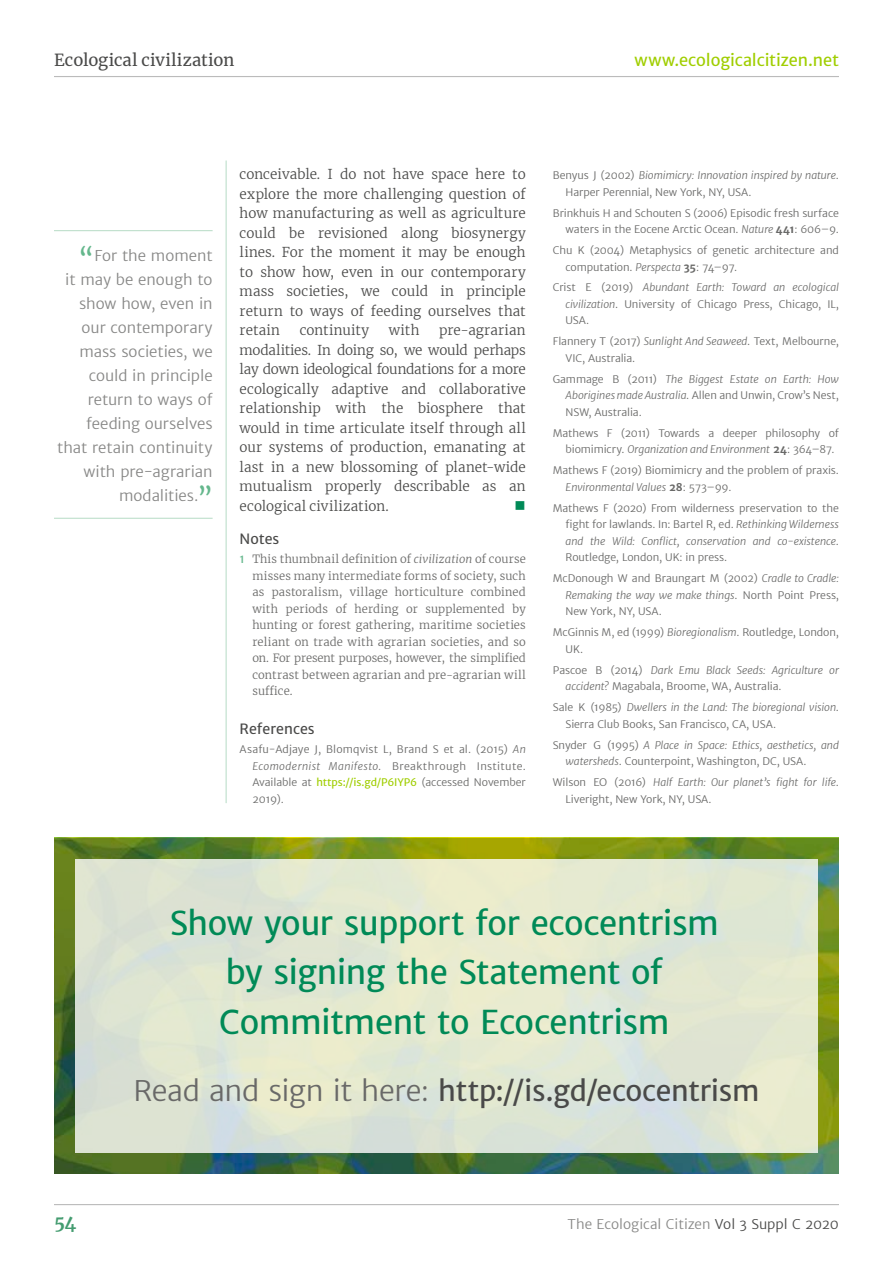
<style>
.page{position:relative;width:893px;height:1263px;background:#fff}
.page>*{position:absolute;margin:0;border:0;box-sizing:border-box;transform-origin:0 0}
.t1{font:33px/49.5px "Merriweather Sans";letter-spacing:-.015em;color:#008a57;text-align:center}
.t2{font:28.5px "Merriweather Sans";letter-spacing:-.015em;color:#4a4a49}
.t3{font:700 18px "Merriweather";color:#449c70}
.t4{font:16.5px "Merriweather Sans";letter-spacing:-.005em;color:#a0ce00}
.t5{font:16.5px "Merriweather";letter-spacing:.005em;color:#4a4a49}
.t6{font:300 15px/24px "Merriweather Sans";letter-spacing:-.005em;color:#878786;text-align:right}
.Indented{font:15px "Wingdings";color:#008a57}
.Headings_-_notes_ref{font:14.25px "Merriweather Sans";letter-spacing:.005em;color:#4a4a49}
.Indented-2{font:300 13.5px/19.5px "Merriweather";letter-spacing:.005em;color:#4a4a49;text-align:justify}
.t7{font:300 13.5px "Merriweather Sans";color:#878786}
.Endnote{font:300 11.25px/16.5px "Merriweather";letter-spacing:.02em;color:#696968;text-align:justify}
.References{font:300 10.5px/16.5px "Merriweather Sans";letter-spacing:-.005em;color:#696968}
.s1{font-family:"Merriweather";font-weight:700;font-size:22.5px;color:#64b78c}
.s2{font-family:"Merriweather Sans";font-weight:400;font-size:12px;color:#64b78c}
.s3{font-style:italic}
.s4{font-weight:400;color:#a0ce00}
.s5{font-weight:700}
.s6{font-weight:300;color:#696968}
.s7{color:#4a4a49}
</style>
<div class="page">
<hr style="left:54px;top:76px;width:785px;height:1px;background:#bbb">
<hr style="left:226px;top:160px;width:1px;height:643px;background:#b6dbc5">
<hr style="left:54px;top:1204px;width:785px;height:1px;background:#bbb">
<hr style="left:54px;top:230px;width:159px;height:1px;background:#b6dbc5">
<hr style="left:54px;top:518px;width:159px;height:1px;background:#b6dbc5">
<img style="left:54px;top:838px;width:785px;height:336px">
<div style="left:75px;top:859px;width:743px;height:293px;background:linear-gradient(to bottom,#e3e8d0,#dee5d5)"></div>
<p class="t5" style="left:54px;top:49px;width:182px">Ecological civilization</p>
<p class="t4" style="left:634px;top:50px;width:206px">www.ecologicalcitizen.net</p>
<p class="t6" style="left:57px;top:243px;width:157px"><span class="s1">“</span>For the moment<br>it may be enough to show how, even in our contemporary mass societies, we could in principle return to ways of feeding ourselves that retain continuity with pre-agrarian modalities.<span class="s1">”</span></p>
<p class="Indented-2" style="left:240px;top:164px;width:288px">conceivable. I do not have space here to explore the more challenging question of how manufacturing as well as agriculture could be revisioned along biosynergy lines. For the moment it may be enough to show how, even in our contemporary mass societies, we could in principle return to ways of feeding ourselves that retain</p>
<p class="Indented-2" style="left:300px;top:320px;width:71px">continuity</p>
<p class="Indented-2" style="left:389px;top:320px;width:32px">with</p>
<p class="Indented-2" style="left:240px;top:320px;width:288px;text-indent:200px">pre-agrarian modalities. In doing so, we would perhaps lay down ideological foundations for a more ecologically adaptive and collaborative relationship with the biosphere that would in time articulate itself through all our systems of production, emanating at last in a new blossoming of planet-wide mutualism properly describable as an ecological civilization.</p>
<p class="Indented" style="left:515px;top:497px;width:13px">■</p>
<p class="Headings_-_notes_ref" style="left:240px;top:529px;width:41px">Notes</p>
<p class="Endnote" style="left:252px;top:550px;width:275px;text-indent:-13px"><span class="s2">1</span> This thumbnail definition of <span class="s3">civilization</span> of course misses many intermediate forms of society, such as pastoralism, village horticulture combined with periods of herding or supplemented by hunting or forest gathering, maritime societies reliant on trade with agrarian societies, and so on. For present purposes, however, the simplified contrast between agrarian and pre-agrarian will suffice.</p>
<p class="Headings_-_notes_ref" style="left:240px;top:719px;width:77px">References</p>
<p class="References" style="left:252px;top:741px;width:275px;text-align:justify;text-indent:-13px">Asafu-Adjaye J, Blomqvist L, Brand S et al. (2015) <span class="s3">An Ecomodernist Manifesto</span>. Breakthrough Institute.<br>Available at <span class="s4">https://is.gd/P6IYP6</span> (accessed November 2019).</p>
<p class="References" style="left:566px;top:167px;width:275px;text-indent:-13px">Benyus J (2002) <span class="s3">Biomimicry: Innovation inspired by nature</span>.<br>Harper Perennial, New York, NY, USA.</p>
<p class="References" style="left:553px;top:204px;width:288px;text-align:right">Brinkhuis H and Schouten S (2006) Episodic fresh surface waters in the Eocene Arctic Ocean. <span class="s3">Nature</span> <span class="s5">441</span>: 606–9.</p>
<p class="References" style="left:566px;top:242px;width:275px;text-indent:-13px">Chu K (2004) Metaphysics of genetic architecture and computation. <span class="s3">Perspecta</span> <span class="s5">35</span>: 74–97.</p>
<p class="References" style="left:566px;top:279px;width:275px;text-align:justify;text-indent:-13px">Crist E (2019) <span class="s3">Abundant Earth: Toward an ecological civilization</span>. University of Chicago Press, Chicago, IL, USA.</p>
<p class="References" style="left:566px;top:333px;width:275px;text-indent:-13px">Flannery T (2017) <span class="s3">Sunlight And Seaweed</span>. Text, Melbourne,<br>VIC, Australia.</p>
<p class="References" style="left:566px;top:371px;width:275px;text-align:justify;text-indent:-13px">Gammage B (2011) <span class="s3">The Biggest Estate on Earth: How Aborigines made Australia</span>. Allen and Unwin, Crow’s Nest, NSW, Australia.</p>
<p class="References" style="left:566px;top:425px;width:275px;text-indent:-13px">Mathews F (2011) Towards a deeper philosophy of biomimicry. <span class="s3">Organization and Environment</span> <span class="s5">24</span>: 364–87.</p>
<p class="References" style="left:566px;top:462px;width:275px;text-indent:-13px">Mathews F (2019) Biomimicry and the problem of praxis.<br><span class="s3">Environmental Values</span> <span class="s5">28</span>: 573–99.</p>
<p class="References" style="left:566px;top:500px;width:275px;text-align:justify;text-indent:-13px">Mathews F (2020) From wilderness preservation to the fight for lawlands. In: Bartel R, ed. <span class="s3">Rethinking Wilderness and the Wild: Conflict, conservation and co-existence</span>.<br>Routledge, London, UK: in press.</p>
<p class="References" style="left:566px;top:570px;width:275px;text-align:justify;text-indent:-13px">McDonough W and Braungart M (2002) <span class="s3">Cradle to Cradle:<br>Remaking the way we make things</span>. North Point Press, New York, NY, USA.</p>
<p class="References" style="left:566px;top:624px;width:275px;text-indent:-13px">McGinnis M, ed (1999) <span class="s3">Bioregionalism</span>. Routledge, London,<br>UK.</p>
<p class="References" style="left:566px;top:662px;width:275px;text-indent:-13px">Pascoe B (2014) <span class="s3">Dark Emu Black Seeds: Agriculture or accident?</span> Magabala, Broome, WA, Australia.</p>
<p class="References" style="left:566px;top:699px;width:275px;text-indent:-13px">Sale K (1985) <span class="s3">Dwellers in the Land: The bioregional vision</span>.<br>Sierra Club Books, San Francisco, CA, USA.</p>
<p class="References" style="left:566px;top:736px;width:275px;text-indent:-13px">Snyder G (1995) <span class="s3">A Place in Space: Ethics, aesthetics, and watersheds</span>. Counterpoint, Washington, DC, USA.</p>
<p class="References" style="left:566px;top:774px;width:275px;text-indent:-13px">Wilson EO (2016) <span class="s3">Half Earth: Our planet’s fight for life</span>.<br>Liveright, New York, NY, USA.</p>
<p class="t1" style="left:170px;top:898px;width:551px">Show your support for ecocentrism by signing the Statement of<br>Commitment to Ecocentrism</p>
<p class="t2" style="left:134px;top:1072px;width:627px"><span class="s6">Read and sign it here:</span> http://is.gd/ecocentrism</p>
<p class="t3" style="left:54px;top:1210px;width:24px">54</p>
<p class="t7" style="left:568px;top:1215px;width:273px">The Ecological Citizen <span class="s7">Vol 3 Suppl C 2020</span></p>
</div>
